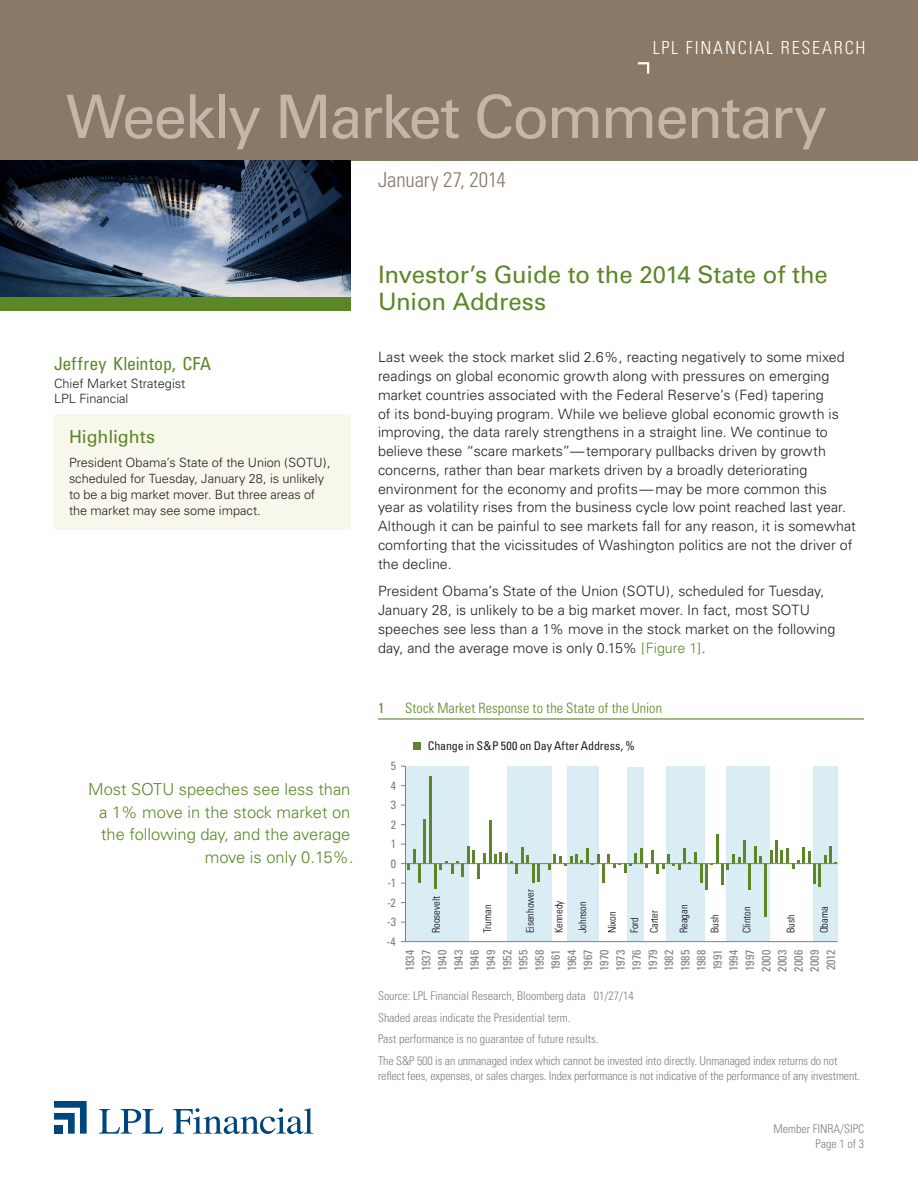
<style>
.page{position:relative;width:918px;height:1188px;background:#fff}
.page>*{position:absolute;margin:0;border:0;box-sizing:border-box;transform-origin:0 0}
.t1{font:60px "Univers";letter-spacing:-.035em;color:#c2b7a9}
.t2{font:24px/27px "Univers";letter-spacing:-.005em;color:#5c8727}
.t3{font:300 condensed 21px "Univers";letter-spacing:-.005em;color:#8a7966}
.t4{font:300 condensed 18px "Univers";letter-spacing:.1em;color:#fff}
.t5{font:condensed 18px "Univers";letter-spacing:-.005em;color:#5c8727}
.subhead_1{font:18px "Univers";letter-spacing:-.01em;color:#5c8727}
.Call_outs{font:300 16.5px/22.5px "Univers";color:#5c8727;text-align:right}
.body_copy{font:300 14.25px/18.8px "Univers";color:#231f20}
.Table_-_Header{font:300 condensed 14.25px "Univers";letter-spacing:.01em;color:#5c8727}
.Table_-_Header-2{font:condensed 14.25px "Univers";color:#5c8727}
.Highlights_sidebar{font:300 12.75px/15.8px "Univers";letter-spacing:-.005em;color:#231f20}
.Disclosure{font:300 condensed 12px/15px "Univers";letter-spacing:-.01em;color:#808083}
.t6{font:condensed 12px/16.2px "Univers";letter-spacing:.005em;color:#808083;text-align:justify}
.t7{font:condensed 12px "Univers";letter-spacing:-.005em;color:#231f20}
.t8{font:300 condensed 10.5px/22.2px "Univers";color:#050504}
.s1{color:#5c8727}
</style>
<div class="page">
<svg style="left:99px;top:1109px;width:64px;height:25px"></svg>
<svg style="left:173px;top:1108px;width:140px;height:26px"></svg>
<svg style="left:54px;top:1101px;width:33px;height:33px"></svg>
<div style="left:54px;top:1125px;width:9px;height:9px;background:#00467e"></div>
<div style="left:0;top:0;width:918px;height:160px;background:#8a7966"></div>
<img style="left:0;top:160px;width:351px;height:137px">
<div style="left:0;top:297px;width:351px;height:13px;background:#5c8727"></div>
<svg style="left:637px;top:62px;width:13px;height:12px"></svg>
<div style="left:54px;top:414px;width:297px;height:116px;background:#f8f7eb"></div>
<div style="left:413px;top:742px;width:8px;height:8px;background:#5c8727"></div>
<svg style="left:405px;top:765px;width:433px;height:177px"></svg>
<svg style="left:824px;top:855px;width:2px;height:8px"></svg>
<hr style="left:829px;top:846px;width:3px;height:17px;background:#5c8727">
<hr style="left:819px;top:863px;width:2px;height:24px;background:#5c8727">
<hr style="left:814px;top:863px;width:2px;height:21px;background:#5c8727">
<svg style="left:792px;top:847px;width:18px;height:22px"></svg>
<hr style="left:786px;top:848px;width:3px;height:15px;background:#5c8727">
<svg style="left:781px;top:850px;width:2px;height:13px"></svg>
<hr style="left:776px;top:841px;width:2px;height:22px;background:#5c8727">
<svg style="left:770px;top:850px;width:2px;height:13px"></svg>
<hr style="left:765px;top:863px;width:2px;height:54px;background:#5c8727">
<svg style="left:754px;top:846px;width:8px;height:17px"></svg>
<hr style="left:749px;top:863px;width:2px;height:27px;background:#5c8727">
<hr style="left:743px;top:841px;width:2px;height:22px;background:#5c8727">
<svg style="left:727px;top:854px;width:13px;height:16px"></svg>
<hr style="left:721px;top:863px;width:3px;height:22px;background:#5c8727">
<hr style="left:716px;top:834px;width:2px;height:29px;background:#5c8727">
<hr style="left:705px;top:863px;width:2px;height:27px;background:#5c8727">
<hr style="left:700px;top:863px;width:2px;height:20px;background:#5c8727">
<svg style="left:689px;top:852px;width:8px;height:11px"></svg>
<hr style="left:683px;top:848px;width:3px;height:15px;background:#5c8727">
<svg style="left:591px;top:848px;width:90px;height:34px"></svg>
<hr style="left:586px;top:848px;width:3px;height:15px;background:#5c8727">
<svg style="left:537px;top:854px;width:46px;height:27px"></svg>
<hr style="left:532px;top:863px;width:3px;height:20px;background:#5c8727">
<svg style="left:494px;top:847px;width:35px;height:27px"></svg>
<hr style="left:489px;top:820px;width:2px;height:43px;background:#5c8727">
<svg style="left:440px;top:846px;width:45px;height:33px"></svg>
<hr style="left:435px;top:863px;width:2px;height:25px;background:#5c8727">
<hr style="left:429px;top:776px;width:2px;height:87px;background:#5c8727">
<hr style="left:424px;top:819px;width:2px;height:44px;background:#5c8727">
<hr style="left:419px;top:863px;width:2px;height:20px;background:#5c8727">
<svg style="left:401px;top:844px;width:14px;height:25px"></svg>
<hr style="left:405px;top:863px;width:432px;height:1px;background:#808083">
<hr style="left:378px;top:718px;width:486px;height:2px;background:#5c8727">
<p class="t4" style="left:653px;top:37px;width:214px">LPL FINANCIAL RESEARCH</p>
<h1 class="t1" style="left:66px;top:81px;width:763px">Weekly Market Commentary</h1>
<p class="t3" style="left:378px;top:167px;width:129px">January 27, 2014</p>
<p class="t5" style="left:54px;top:352px;width:159px">Jeffrey Kleintop, CFA</p>
<p class="Highlights_sidebar" style="left:54px;top:376px;width:133px;line-height:15px">Chief Market Strategist<br>LPL Financial</p>
<p class="subhead_1" style="left:69px;top:426px;width:88px">Highlights</p>
<p class="Highlights_sidebar" style="left:69px;top:455px;width:263px">President Obama’s State of the Union (SOTU), scheduled for Tuesday, January 28, is unlikely to be a big market mover. But three areas of the market may see some impact.</p>
<p class="Call_outs" style="left:88px;top:778px;width:267px">Most SOTU speeches see less than a 1% move in the stock market on the following day, and the average move is only 0.15%.</p>
<p class="t2" style="left:378px;top:262px;width:451px">Investor’s Guide to the 2014 State of the<br>Union Address</p>
<p class="body_copy" style="left:378px;top:348px;width:479px">Last week the stock market slid 2.6%, reacting negatively to some mixed readings on global economic growth along with pressures on emerging market countries associated with the Federal Reserve’s (Fed) tapering<br>of its bond-buying program. While we believe global economic growth is improving, the data rarely strengthens in a straight line. We continue to believe these “scare markets”—temporary pullbacks driven by growth concerns, rather than bear markets driven by a broadly deteriorating environment for the economy and profits—may be more common this year as volatility rises from the business cycle low point reached last year.<br>Although it can be painful to see markets fall for any reason, it is somewhat comforting that the vicissitudes of Washington politics are not the driver of the decline.</p>
<p class="body_copy" style="left:378px;top:582px;width:459px">President Obama’s State of the Union (SOTU), scheduled for Tuesday, January 28, is unlikely to be a big market mover. In fact, most SOTU speeches see less than a 1% move in the stock market on the following day, and the average move is only 0.15% <span class="s1">[Figure 1]</span>.</p>
<p class="Table_-_Header-2" style="left:378px;top:699px;width:8px">1</p>
<p class="Table_-_Header" style="left:405px;top:699px;width:259px">Stock Market Response to the State of the Union</p>
<p class="t6" style="left:387px;top:756px;width:11px;line-height:19.5px;text-align:center">5<br>4<br>3<br>2<br>1<br>0 -1 -2 -3 -4</p>
<p class="t7" style="left:428px;top:738px;width:208px">Change in S&amp;P 500 on Day After Address, %</p>
<p class="t8" style="left:425px;top:933px;width:39px;rotate:-90deg">Roosevelt</p>
<p class="t8" style="left:476px;top:933px;width:30px;rotate:-90deg">Truman</p>
<p class="t8" style="left:519px;top:933px;width:46px;rotate:-90deg">Eisenhower</p>
<p class="t8" style="left:548px;top:933px;width:34px;rotate:-90deg">Kennedy</p>
<p class="t8" style="left:571px;top:933px;width:34px;rotate:-90deg">Johnson</p>
<p class="t8" style="left:601px;top:933px;width:24px;rotate:-90deg">Nixon<br>Ford</p>
<p class="t8" style="left:643px;top:933px;width:25px;rotate:-90deg">Carter</p>
<p class="t8" style="left:673px;top:933px;width:30px;rotate:-90deg">Reagan</p>
<p class="t8" style="left:704px;top:933px;width:20px;rotate:-90deg">Bush</p>
<p class="t8" style="left:736px;top:933px;width:28px;rotate:-90deg">Clinton</p>
<p class="t8" style="left:780px;top:933px;width:20px;rotate:-90deg">Bush</p>
<p class="t8" style="left:813px;top:933px;width:28px;rotate:-90deg">Obama</p>
<p class="t6" style="left:402px;top:972px;width:23px;rotate:-90deg">1934<br>1937<br>1940<br>1943<br>1946<br>1949<br>1952<br>1955<br>1958<br>1961<br>1964<br>1967<br>1970<br>1973<br>1976<br>1979<br>1982<br>1985<br>1988<br>1991<br>1994<br>1997<br>2000<br>2003<br>2006<br>2009<br>2012</p>
<p class="Disclosure" style="left:378px;top:988px;width:257px">Source: LPL Financial Research, Bloomberg data 01/27/14</p>
<p class="Disclosure" style="left:378px;top:1010px;width:194px">Shaded areas indicate the Presidential term.</p>
<p class="Disclosure" style="left:378px;top:1032px;width:222px">Past performance is no guarantee of future results.</p>
<p class="Disclosure" style="left:378px;top:1053px;width:484px">The S&amp;P 500 is an unmanaged index which cannot be invested into directly. Unmanaged index returns do not reflect fees, expenses, or sales charges. Index performance is not indicative of the performance of any investment.</p>
<p class="Disclosure" style="left:773px;top:1122px;width:92px">Member FINRA/SIPC</p>
<p class="Disclosure" style="left:815px;top:1136px;width:50px">Page 1 of 3</p>
</div>
